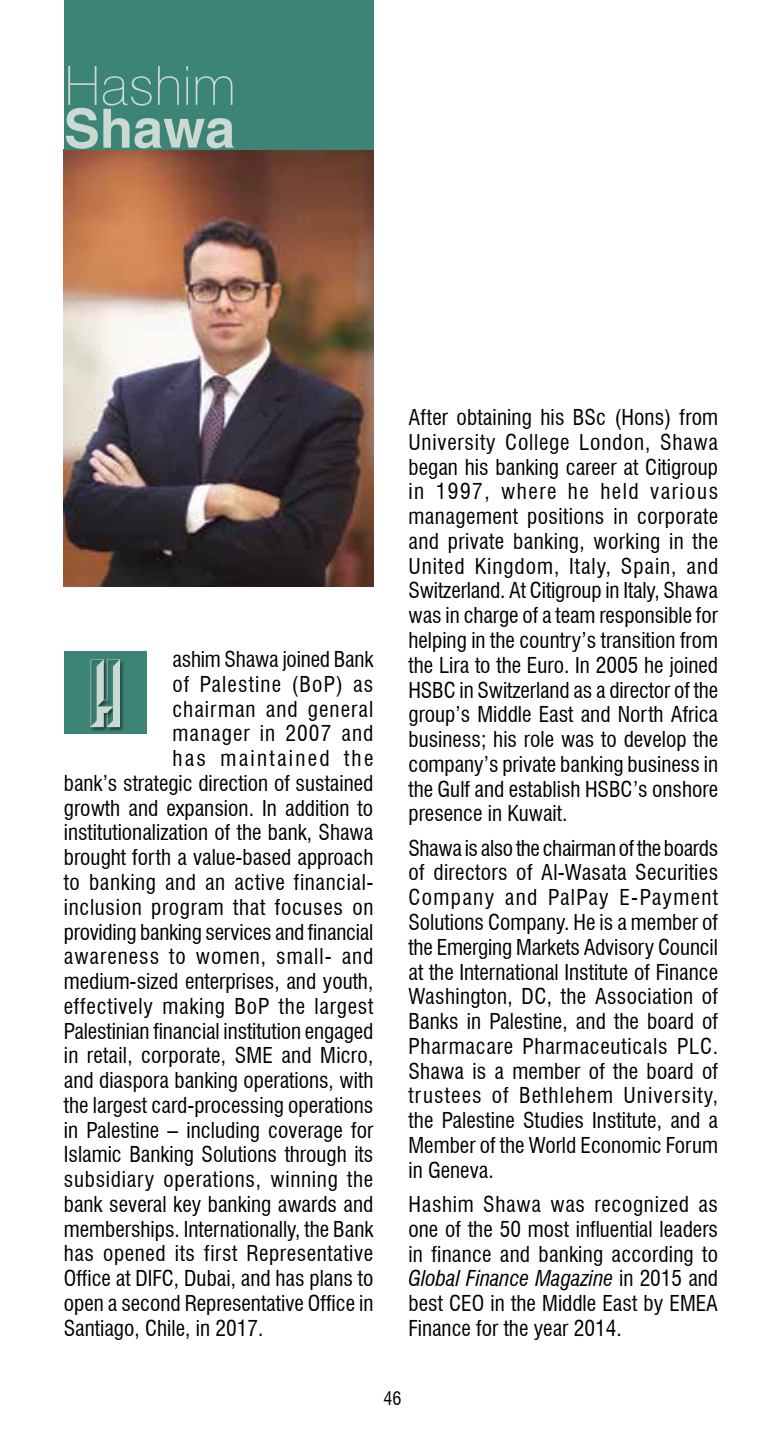
<style>
.page{position:relative;width:766px;height:1436px;background:#fff}
.page>*{position:absolute;margin:0;border:0;box-sizing:border-box;transform-origin:0 0}
.t1{font:92.25px "Facets NF";color:#cbd9d3}
.t2{font:100 54px "Swiss 721 BT";color:#cbd9d3}
.t3{font:700 54px "Switzerland";color:#cbd9d3}
.t4{font:condensed 21.38px/24.8px "Swiss 721 BT";color:#000;text-align:justify}
.t5{font:condensed 21.38px "Swiss 721 BT";letter-spacing:.025em;color:#000}
.t6{font:condensed 21.38px "Swiss 721 BT";letter-spacing:.035em;color:#000}
.t7{font:condensed 21.38px "Swiss 721 BT";letter-spacing:.05em;color:#000}
.t8{font:condensed 21.38px "Swiss 721 BT";letter-spacing:.03em;color:#000}
.t9{font:condensed 21.38px "Swiss 721 BT";letter-spacing:.045em;color:#000}
.t10{font:condensed 21.38px "Swiss 721 BT";letter-spacing:.055em;color:#000}
.t11{font:condensed 21.38px "Swiss 721 BT";letter-spacing:.105em;color:#000}
.t12{font:condensed 18px "Swiss 721 BT";color:#000}
.s1{font-style:italic}
</style>
<div class="page">
<img style="left:64px;top:149px;width:309px;height:438px">
<div style="left:64px;top:0;width:309px;height:149px;background:#3c8476"></div>
<div style="left:64px;top:650px;width:83px;height:83px;background:#3c8476"></div>
<div style="left:90px;top:658px;width:35px;height:73px;background:#000;opacity:.5"></div>
<h2 class="t2" style="left:64px;top:53px;width:174px">Hashim</h2>
<h2 class="t3" style="left:64px;top:96px;width:173px">Shawa</h2>
<p class="t4" style="left:172px;top:646px;width:202px">ashim Shawa joined Bank</p>
<p class="t10" style="left:172px;top:671px;width:202px">of Palestine (BoP) as</p>
<p class="t7" style="left:172px;top:696px;width:202px">chairman and general</p>
<p class="t7" style="left:172px;top:720px;width:202px">manager in 2007 and</p>
<p class="t11" style="left:172px;top:745px;width:202px">has maintained the</p>
<p class="t4" style="left:64px;top:770px;width:311px">bank’s strategic direction of sustained</p>
<p class="t4" style="left:64px;top:795px;width:311px">growth and expansion. In addition to</p>
<p class="t4" style="left:64px;top:820px;width:311px">institutionalization of the bank, Shawa</p>
<p class="t4" style="left:64px;top:844px;width:311px">brought forth a value-based approach</p>
<p class="t5" style="left:64px;top:869px;width:311px">to banking and an active financial-</p>
<p class="t8" style="left:64px;top:894px;width:311px">inclusion program that focuses on</p>
<p class="t4" style="left:64px;top:919px;width:311px">providing banking services and financial</p>
<p class="t9" style="left:64px;top:943px;width:311px">awareness to women, small- and</p>
<p class="t4" style="left:64px;top:968px;width:311px">medium-sized enterprises, and youth,</p>
<p class="t6" style="left:64px;top:993px;width:311px">effectively making BoP the largest</p>
<p class="t4" style="left:64px;top:1018px;width:311px">Palestinian financial institution engaged</p>
<p class="t4" style="left:64px;top:1042px;width:311px">in retail, corporate, SME and Micro,</p>
<p class="t4" style="left:64px;top:1067px;width:311px">and diaspora banking operations, with</p>
<p class="t4" style="left:64px;top:1092px;width:311px">the largest card-processing operations</p>
<p class="t4" style="left:64px;top:1117px;width:311px">in Palestine – including coverage for</p>
<p class="t4" style="left:64px;top:1141px;width:311px">Islamic Banking Solutions through its</p>
<p class="t6" style="left:64px;top:1166px;width:311px">subsidiary operations, winning the</p>
<p class="t4" style="left:64px;top:1191px;width:311px">bank several key banking awards and</p>
<p class="t4" style="left:64px;top:1216px;width:311px">memberships. Internationally, the Bank</p>
<p class="t5" style="left:64px;top:1240px;width:311px">has opened its first Representative</p>
<p class="t4" style="left:64px;top:1265px;width:311px">Office at DIFC, Dubai, and has plans to</p>
<p class="t4" style="left:64px;top:1290px;width:311px">open a second Representative Office in</p>
<p class="t4" style="left:64px;top:1315px;width:201px">Santiago, Chile, in 2017.</p>
<h1 class="t1" style="left:89px;top:630px;width:33px">h</h1>
<p class="t4" style="left:408px;top:405px;width:311px">After obtaining his BSc (Hons) from University College London, Shawa began his banking career at Citigroup in 1997, where he held various management positions in corporate and private banking, working in the United Kingdom, Italy, Spain, and Switzerland. At Citigroup in Italy, Shawa was in charge of a team responsible for helping in the country’s transition from the Lira to the Euro. In 2005 he joined HSBC in Switzerland as a director of the group’s Middle East and North Africa business; his role was to develop the company’s private banking business in the Gulf and establish HSBC’s onshore presence in Kuwait.</p>
<p class="t4" style="left:408px;top:835px;width:311px">Shawa is also the chairman of the boards of directors of Al-Wasata Securities Company and PalPay E-Payment Solutions Company. He is a member of the Emerging Markets Advisory Council at the International Institute of Finance Washington, DC, the Association of Banks in Palestine, and the board of Pharmacare Pharmaceuticals PLC.<br>Shawa is a member of the board of trustees of Bethlehem University, the Palestine Studies Institute, and a Member of the World Economic Forum in Geneva.</p>
<p class="t4" style="left:408px;top:1191px;width:311px">Hashim Shawa was recognized as one of the 50 most influential leaders in finance and banking according to <span class="s1">Global Finance Magazine</span> in 2015 and best CEO in the Middle East by EMEA Finance for the year 2014.</p>
<p class="t12" style="left:383px;top:1387px;width:19px">46</p>
</div>
